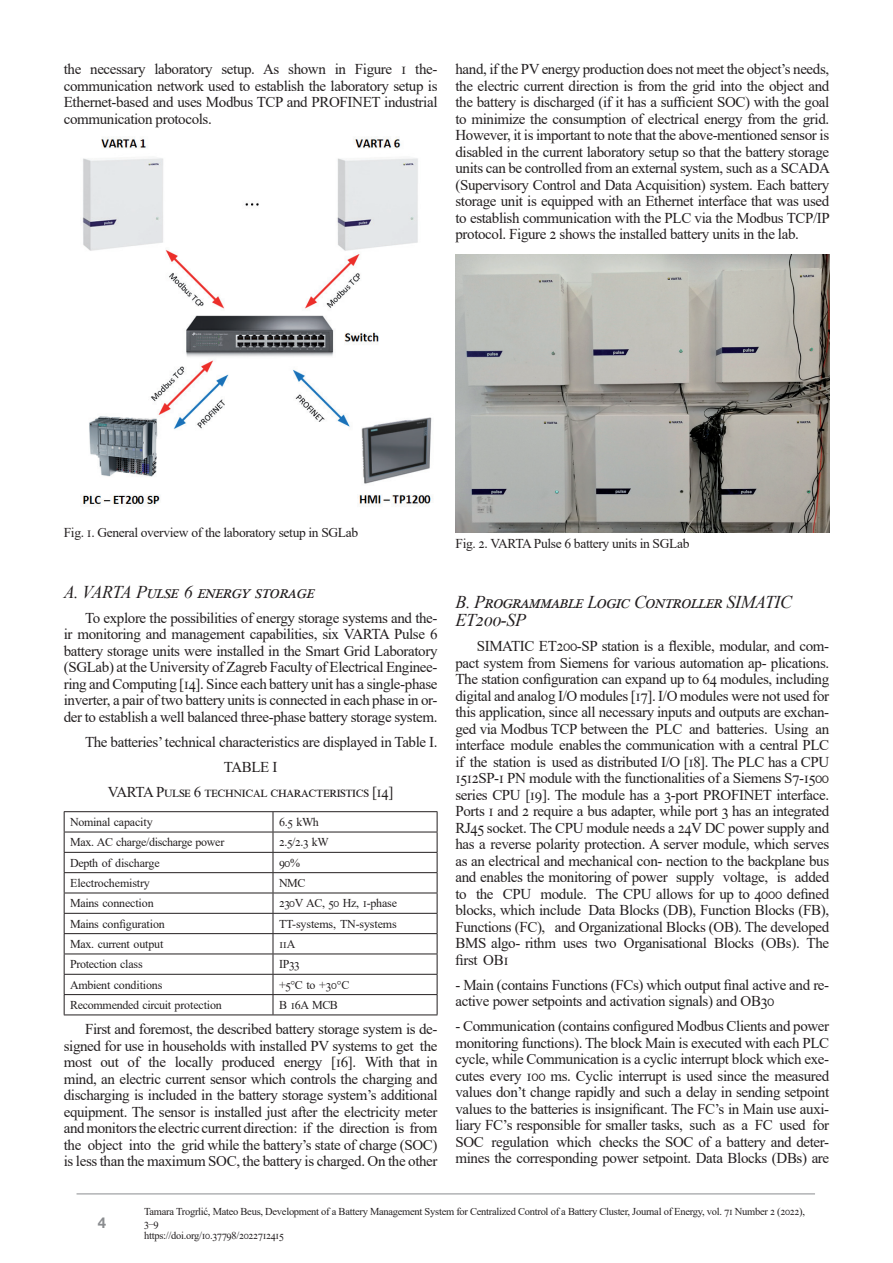
<style>
.page{position:relative;width:893px;height:1263px;background:#fff}
.page>*{position:absolute;margin:0;border:0;box-sizing:border-box;transform-origin:0 0}
.t1{font:italic 18px/18px "Times New Roman";letter-spacing:-.025em;color:#231f20}
.t2{font:italic 18px "Times New Roman";letter-spacing:-.005em;color:#231f20}
.t3{font:15px/16.5px "Times New Roman";letter-spacing:-.025em;color:#231f20;text-align:justify}
.t4{font:700 15px "MH Helvetica";color:#8a8c8f}
.t5{font:13.5px "Times New Roman";letter-spacing:-.025em;color:#231f20}
.t6{font:12px "Times New Roman";letter-spacing:-.025em;color:#231f20}
.t7{font:10.5px/12px "Times New Roman";letter-spacing:-.025em;color:#231f20}
</style>
<div class="page">
<hr style="left:77px;top:1193px;width:738px;height:1px;background:#8a8c8f">
<hr style="left:64px;top:811px;width:209px;height:1px;background:#231f20">
<hr style="left:273px;top:811px;width:164px;height:1px;background:#231f20">
<hr style="left:64px;top:832px;width:209px;height:1px;background:#231f20">
<hr style="left:273px;top:832px;width:164px;height:1px;background:#231f20">
<hr style="left:64px;top:852px;width:209px;height:1px;background:#231f20">
<hr style="left:273px;top:852px;width:164px;height:1px;background:#231f20">
<hr style="left:64px;top:872px;width:209px;height:1px;background:#231f20">
<hr style="left:273px;top:872px;width:164px;height:1px;background:#231f20">
<hr style="left:64px;top:893px;width:209px;height:1px;background:#231f20">
<hr style="left:273px;top:893px;width:164px;height:1px;background:#231f20">
<hr style="left:64px;top:913px;width:209px;height:1px;background:#231f20">
<hr style="left:273px;top:913px;width:164px;height:1px;background:#231f20">
<hr style="left:64px;top:933px;width:209px;height:1px;background:#231f20">
<hr style="left:273px;top:933px;width:164px;height:1px;background:#231f20">
<hr style="left:64px;top:953px;width:209px;height:1px;background:#231f20">
<hr style="left:273px;top:953px;width:164px;height:1px;background:#231f20">
<hr style="left:64px;top:974px;width:209px;height:1px;background:#231f20">
<hr style="left:273px;top:974px;width:164px;height:1px;background:#231f20">
<hr style="left:64px;top:994px;width:209px;height:1px;background:#231f20">
<svg style="left:64px;top:812px;width:1px;height:202px"></svg>
<hr style="left:273px;top:994px;width:164px;height:1px;background:#231f20">
<svg style="left:273px;top:812px;width:1px;height:202px"></svg>
<svg style="left:437px;top:812px;width:1px;height:202px"></svg>
<hr style="left:64px;top:1014px;width:209px;height:1px;background:#231f20">
<hr style="left:273px;top:1014px;width:164px;height:1px;background:#231f20">
<img style="left:82px;top:137px;width:350px;height:369px">
<img style="left:455px;top:255px;width:374px;height:278px">
<p class="t3" style="left:64px;top:60px;width:375px">the necessary laboratory setup. As shown in Figure 1 the&shy;communication network used to establish the laboratory setup is Ethernet-based and uses Modbus TCP and PROFINET industrial communication protocols.</p>
<p class="t3" style="left:455px;top:60px;width:376px">hand, if the PV energy production does not meet the object’s needs, the electric current direction is from the grid into the object and the battery is discharged (if it has a sufficient SOC) with the goal to minimize the consumption of electrical energy from the grid.<br>However, it is important to note that the above-mentioned sensor is disabled in the current laboratory setup so that the battery storage units can be controlled from an external system, such as a SCADA (Supervisory Control and Data Acquisition) system. Each battery storage unit is equipped with an Ethernet interface that was used to establish communication with the PLC via the Modbus TCP/IP protocol. Figure 2 shows the installed battery units in the lab.</p>
<p class="t5" style="left:64px;top:523px;width:296px">Fig. 1. General overview of the laboratory setup in SGLab</p>
<p class="t2" style="left:64px;top:579px;width:252px">A. VARTA Pulse 6 energy storage</p>
<p class="t3" style="left:64px;top:609px;width:375px;text-indent:21px">To explore the possibilities of energy storage systems and the&shy;ir monitoring and management capabilities, six VARTA Pulse 6 battery storage units were installed in the Smart Grid Laboratory (SGLab) at the University of Zagreb Faculty of Electrical Enginee&shy;ring and Computing [14]. Since each battery unit has a single-phase inverter, a pair of two battery units is connected in each phase in or&shy;der to establish a well balanced three-phase battery storage system.</p>
<p class="t3" style="left:85px;top:733px;width:354px">The batteries’ technical characteristics are displayed in Table I.</p>
<p class="t3" style="left:224px;top:758px;width:55px">TABLE I</p>
<p class="t3" style="left:108px;top:783px;width:287px">VARTA Pulse 6 technical characteristics [14]</p>
<p class="t6" style="left:70px;top:813px;width:84px">Nominal capacity</p>
<p class="t6" style="left:279px;top:813px;width:41px">6.5 kWh</p>
<p class="t6" style="left:70px;top:834px;width:156px">Max. AC charge/discharge power</p>
<p class="t6" style="left:279px;top:834px;width:51px">2.5/2.3 kW</p>
<p class="t6" style="left:70px;top:854px;width:91px">Depth of discharge</p>
<p class="t6" style="left:279px;top:854px;width:23px">90%</p>
<p class="t6" style="left:70px;top:874px;width:81px">Electrochemistry</p>
<p class="t6" style="left:279px;top:874px;width:28px">NMC</p>
<p class="t6" style="left:70px;top:895px;width:85px">Mains connection</p>
<p class="t6" style="left:279px;top:895px;width:120px">230V AC, 50 Hz, 1-phase</p>
<p class="t6" style="left:70px;top:915px;width:96px">Mains configuration</p>
<p class="t6" style="left:279px;top:915px;width:119px">TT-systems, TN-systems</p>
<p class="t6" style="left:70px;top:935px;width:95px">Max. current output</p>
<p class="t6" style="left:279px;top:935px;width:18px">11A</p>
<p class="t6" style="left:70px;top:956px;width:74px">Protection class</p>
<p class="t6" style="left:279px;top:956px;width:22px">IP33</p>
<p class="t6" style="left:70px;top:976px;width:94px">Ambient conditions</p>
<p class="t6" style="left:279px;top:976px;width:72px">+5°C to +30°C</p>
<p class="t6" style="left:70px;top:996px;width:153px">Recommended circuit protection</p>
<p class="t6" style="left:279px;top:996px;width:60px">B 16A MCB</p>
<p class="t3" style="left:64px;top:1020px;width:375px;text-indent:21px">First and foremost, the described battery storage system is de&shy;signed for use in households with installed PV systems to get the most out of the locally produced energy [16]. With that in mind, an electric current sensor which controls the charging and discharging is included in the battery storage system’s additional equipment. The sensor is installed just after the electricity meter and monitors the electric current direction: if the direction is from the object into the grid while the battery’s state of charge (SOC) is less than the maximum SOC, the battery is charged. On the other</p>
<p class="t5" style="left:455px;top:534px;width:235px">Fig. 2. VARTA Pulse 6 battery units in SGLab</p>
<p class="t1" style="left:455px;top:593px;width:338px">B. Programmable Logic Controller SIMATIC<br>ET200-SP</p>
<p class="t3" style="left:455px;top:637px;width:375px;text-indent:21px">SIMATIC ET200-SP station is a flexible, modular, and com&shy;pact system from Siemens for various automation ap- plications.<br>The station configuration can expand up to 64 modules, including digital and analog I/O modules [17]. I/O modules were not used for this application, since all necessary inputs and outputs are exchan&shy;ged via Modbus TCP between the PLC and batteries. Using an interface module enables the communication with a central PLC if the station is used as distributed I/O [18]. The PLC has a CPU 1512SP-1 PN module with the functionalities of a Siemens S7-1500 series CPU [19]. The module has a 3-port PROFINET interface.<br>Ports 1 and 2 require a bus adapter, while port 3 has an integrated RJ45 socket. The CPU module needs a 24V DC power supply and has a reverse polarity protection. A server module, which serves as an electrical and mechanical con- nection to the backplane bus and enables the monitoring of power supply voltage, is added to the CPU module. The CPU allows for up to 4000 defined blocks, which include Data Blocks (DB), Function Blocks (FB), Functions (FC), and Organizational Blocks (OB). The developed BMS algo- rithm uses two Organisational Blocks (OBs). The first OB1</p>
<p class="t3" style="left:455px;top:976px;width:375px">- Main (contains Functions (FCs) which output final active and re&shy;active power setpoints and activation signals) and OB30</p>
<p class="t3" style="left:455px;top:1017px;width:375px">- Communication (contains configured Modbus Clients and power monitoring functions). The block Main is executed with each PLC cycle, while Communication is a cyclic interrupt block which exe&shy;cutes every 100 ms. Cyclic interrupt is used since the measured values don’t change rapidly and such a delay in sending setpoint values to the batteries is insignificant. The FC’s in Main use auxi&shy;liary FC’s responsible for smaller tasks, such as a FC used for SOC regulation which checks the SOC of a battery and deter&shy;mines the corresponding power setpoint. Data Blocks (DBs) are</p>
<p class="t4" style="left:98px;top:1213px;width:10px">4</p>
<p class="t7" style="left:144px;top:1205px;width:663px">Tamara Trogrlić, Mateo Beus, Development of a Battery Management System for Centralized Control of a Battery Cluster, Journal of Energy, vol. 71 Number 2 (2022),<br>3–9<br>https://doi.org/10.37798/2022712415</p>
</div>
